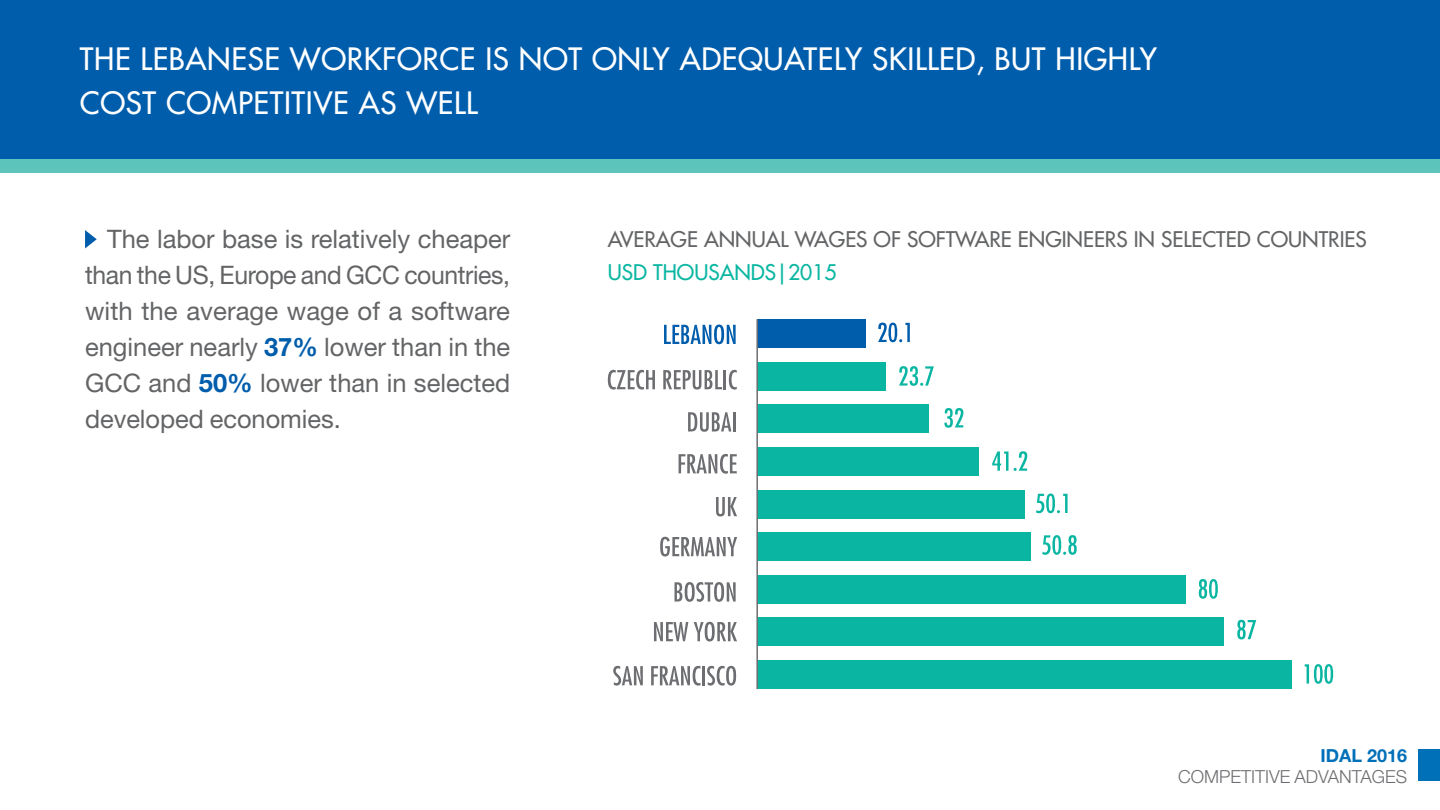
<style>
.page{position:relative;width:1440px;height:810px;background:#fff}
.page>*{position:absolute;margin:0;border:0;box-sizing:border-box;transform-origin:0 0}
.t1{font:500 30px/43.5px "Futura Std";letter-spacing:.02em;color:#fff}
.t2{font:25.5px/36px "Helvetica Neue LT Std";color:#636466;text-align:justify}
.t3{font:500 21px "Futura Std";color:#636466}
.t4{font:500 21px "Futura Std";color:#0ab6a2}
.t5{font:300 18px "Helvetica Neue LT Std";color:#6d6e71}
.t6{font:700 18px "Helvetica Neue LT Std";color:#0070b9}
.s1{font-weight:700;color:#005dac}
</style>
<div class="page">
<div style="left:0;top:0;width:1440px;height:159px;background:#005dac"></div>
<div style="left:0;top:159px;width:1440px;height:14px;background:#5cc4bb"></div>
<svg style="left:85px;top:230px;width:12px;height:18px"></svg>
<div style="left:1418px;top:749px;width:22px;height:32px;background:#0070b9"></div>
<div style="left:757px;top:319px;width:109px;height:29px;background:#005dac"></div>
<div style="left:757px;top:362px;width:128px;height:29px;background:#0ab6a2"></div>
<div style="left:757px;top:404px;width:172px;height:29px;background:#0ab6a2"></div>
<div style="left:757px;top:447px;width:222px;height:29px;background:#0ab6a2"></div>
<div style="left:757px;top:490px;width:267px;height:29px;background:#0ab6a2"></div>
<div style="left:757px;top:532px;width:274px;height:29px;background:#0ab6a2"></div>
<div style="left:757px;top:575px;width:428px;height:29px;background:#0ab6a2"></div>
<div style="left:757px;top:660px;width:535px;height:29px;background:#0ab6a2"></div>
<div style="left:757px;top:617px;width:466px;height:29px;background:#0ab6a2"></div>
<svg style="left:664px;top:325px;width:71px;height:19px"></svg>
<svg style="left:608px;top:370px;width:47px;height:20px"></svg>
<svg style="left:663px;top:370px;width:74px;height:20px"></svg>
<svg style="left:688px;top:412px;width:43px;height:20px"></svg>
<hr style="left:733px;top:412px;width:2px;height:20px;background:#6d6e71">
<svg style="left:678px;top:454px;width:59px;height:20px"></svg>
<svg style="left:716px;top:497px;width:21px;height:19px"></svg>
<svg style="left:660px;top:537px;width:77px;height:19px"></svg>
<svg style="left:674px;top:582px;width:61px;height:20px"></svg>
<svg style="left:654px;top:622px;width:34px;height:19px"></svg>
<svg style="left:694px;top:622px;width:43px;height:20px"></svg>
<svg style="left:613px;top:666px;width:30px;height:20px"></svg>
<svg style="left:651px;top:666px;width:49px;height:20px"></svg>
<hr style="left:702px;top:666px;width:3px;height:19px;background:#6d6e71">
<svg style="left:707px;top:666px;width:29px;height:20px"></svg>
<svg style="left:1304px;top:664px;width:29px;height:20px"></svg>
<svg style="left:1237px;top:620px;width:19px;height:19px"></svg>
<svg style="left:1199px;top:579px;width:19px;height:20px"></svg>
<svg style="left:1042px;top:535px;width:34px;height:20px"></svg>
<svg style="left:1036px;top:494px;width:31px;height:19px"></svg>
<svg style="left:992px;top:451px;width:35px;height:20px"></svg>
<svg style="left:944px;top:408px;width:19px;height:20px"></svg>
<svg style="left:899px;top:366px;width:35px;height:20px"></svg>
<svg style="left:878px;top:323px;width:32px;height:19px"></svg>
<hr style="left:756px;top:319px;width:2px;height:370px;background:#6d6e71">
<p class="t1" style="left:80px;top:38px;width:1078px">THE LEBANESE WORKFORCE IS NOT ONLY ADEQUATELY SKILLED, BUT HIGHLY<br>COST COMPETITIVE AS WELL</p>
<p class="t2" style="left:85px;top:221px;width:427px;text-indent:22px">The labor base is relatively cheaper than the US, Europe and GCC countries, with the average wage of a software engineer nearly <span class="s1">37%</span> lower than in the GCC and <span class="s1">50%</span> lower than in selected developed economies.</p>
<p class="t3" style="left:608px;top:227px;width:760px">AVERAGE ANNUAL WAGES OF SOFTWARE ENGINEERS IN SELECTED COUNTRIES</p>
<p class="t4" style="left:608px;top:259px;width:230px">USD THOUSANDS|2015</p>
<p class="t6" style="left:1320px;top:745px;width:88px">IDAL 2016</p>
<p class="t5" style="left:1178px;top:766px;width:231px">COMPETITIVE ADVANTAGES</p>
</div>
